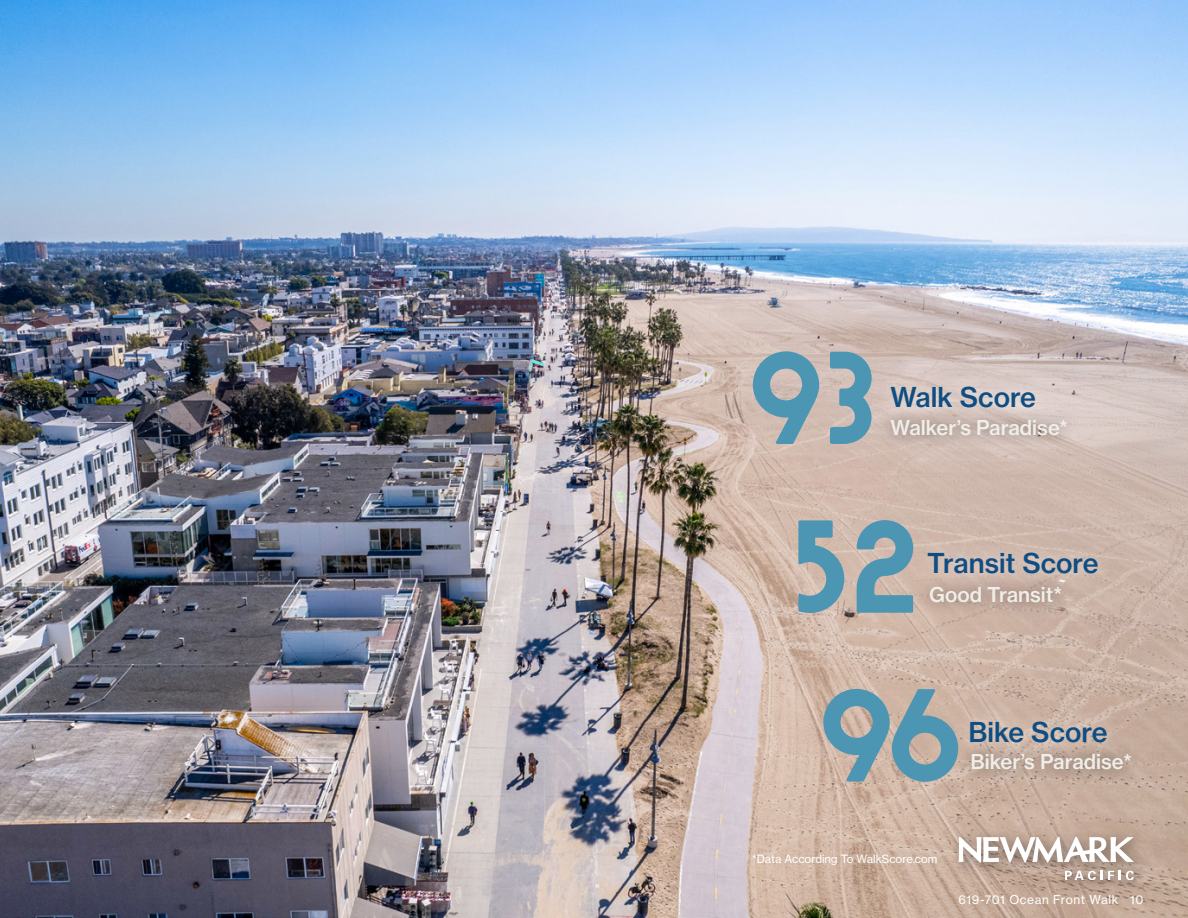
<style>
.page{position:relative;width:1188px;height:918px;background:#fff}
.page>*{position:absolute;margin:0;border:0;box-sizing:border-box;transform-origin:0 0}
.t1{font:147px "Nord";color:#4c96b4}
.t2{font:27px "N Haas Grotesk TX Std 65 Md";color:#0f4d82}
.t3{font:20.25px "N Haas Grotesk TX Std 65 Md";color:#f0eee9}
.IND_DETAILS{font:12px "N Haas Grotesk TX Std 55 Rg";letter-spacing:.05em;color:#fff}
.t4{font:11.25px "N Haas Grotesk TX Std 55 Rg";color:#fff}
</style>
<div class="page">
<img style="left:0;top:0;width:1188px;height:918px">
<div style="left:874px;top:368px;width:179px;height:57px;background:#fff;opacity:.45"></div>
<div style="left:877px;top:405px;width:204px;height:45px;background:#231f20;opacity:.5"></div>
<div style="left:911px;top:535px;width:205px;height:57px;background:#d0baae"></div>
<div style="left:916px;top:572px;width:159px;height:45px;background:#231f20;opacity:.5"></div>
<div style="left:952px;top:703px;width:173px;height:57px;background:#fff;opacity:.45"></div>
<div style="left:957px;top:739px;width:188px;height:45px;background:#231f20;opacity:.5"></div>
<div style="left:950px;top:829px;width:196px;height:64px;background:#231f20;opacity:.3"></div>
<svg style="left:959px;top:837px;width:175px;height:26px"></svg>
<svg style="left:1065px;top:871px;width:69px;height:9px"></svg>
<p class="t1" style="left:746px;top:321px;width:133px">93</p>
<p class="t2" style="left:891px;top:380px;width:147px">Walk Score</p>
<p class="t3" style="left:891px;top:415px;width:179px">Walker’s Paradise*</p>
<p class="t1" style="left:791px;top:490px;width:130px">52</p>
<p class="t2" style="left:927px;top:547px;width:173px">Transit Score</p>
<p class="t3" style="left:929px;top:582px;width:135px">Good Transit*</p>
<p class="t1" style="left:816px;top:659px;width:150px">96</p>
<p class="t2" style="left:969px;top:715px;width:140px">Bike Score</p>
<p class="t3" style="left:971px;top:749px;width:163px">Biker’s Paradise*</p>
<p class="t4" style="left:752px;top:851px;width:187px">*Data According To WalkScore.com</p>
<p class="IND_DETAILS" style="left:958px;top:892px;width:187px">619-701 Ocean Front Walk 10</p>
</div>
